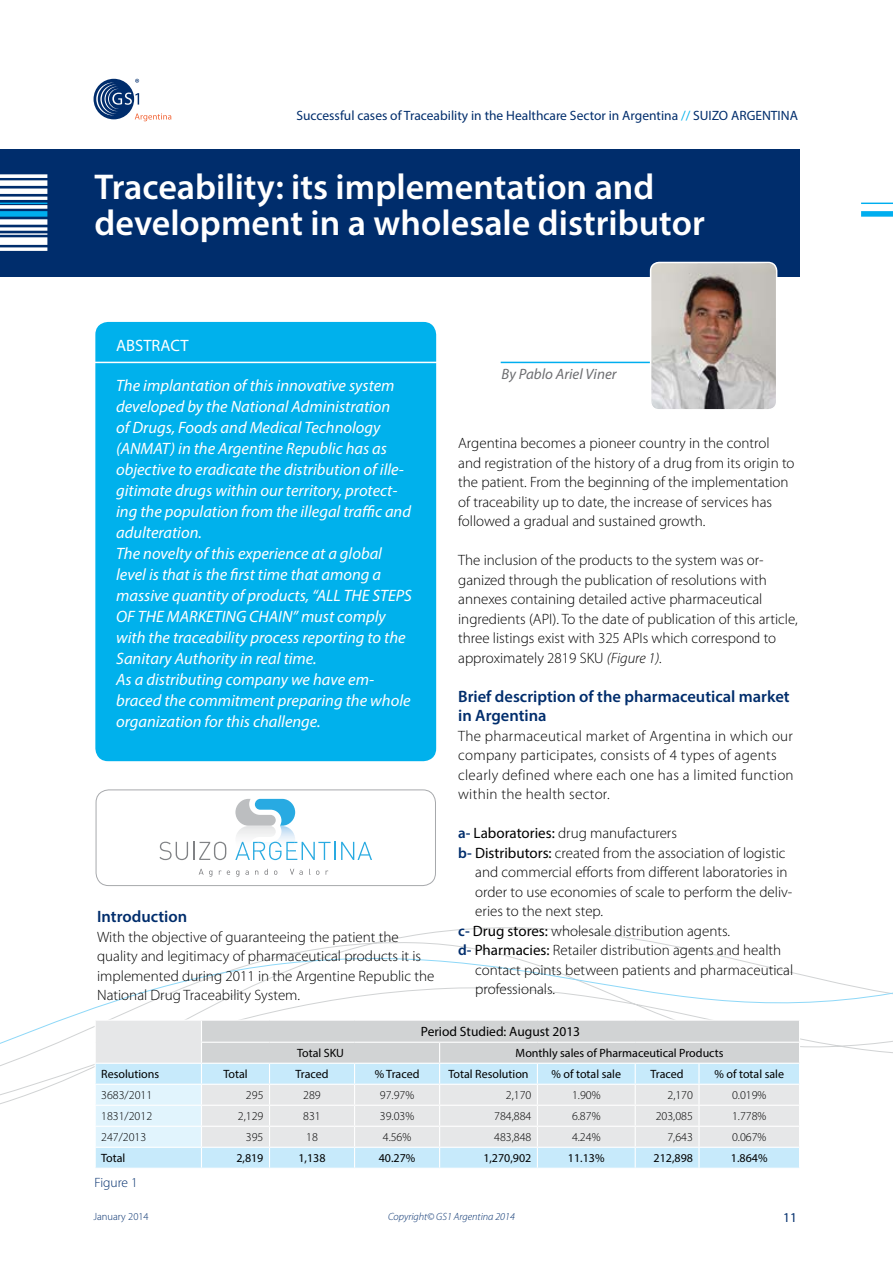
<style>
.page{position:relative;width:893px;height:1263px;background:#fff}
.page>*{position:absolute;margin:0;border:0;box-sizing:border-box;transform-origin:0 0}
.t1{font:600 36px/36px "Myriad Pro";color:#fff}
.t2{font:italic 16.5px/21px "Myriad Pro";color:#fff}
.t3{font:600 16.5px/19.5px "Myriad Pro";color:#002d6c}
.t4{font:16.5px "Myriad Pro";color:#fff}
.t5{font:300 15px/19.5px "Myriad Pro";color:#000}
.t6{font:300 15px/19.5px "Myriad Pro";letter-spacing:.02em;color:#000}
.t7{font:italic 15px "Myriad Pro";color:#6d6e71}
.t8{font:13.5px "Myriad Pro";color:#002d6c}
.t9{font:13.5px "Myriad Pro";color:#000}
.t10{font:300 13.5px "Myriad Pro";color:#002d6c}
.t11{font:12px "Myriad Pro";color:#000}
.t12{font:300 12px "Myriad Pro";color:#000}
.t13{font:italic 300 10.5px "Myriad Pro";color:#002d6c}
.t14{font:300 10.5px "Myriad Pro";color:#002d6c}
.s1{color:#00b1ec}
.s2{font-style:italic}
.s3{font-weight:600;color:#002d6c}
.s4{font-weight:400}
</style>
<div class="page">
<svg style="left:0;top:931px;width:893px;height:173px"></svg>
<div style="left:94px;top:79px;width:40px;height:40px;background:#002d6c;border-radius:50%"></div>
<svg style="left:96px;top:79px;width:75px;height:42px"></svg>
<svg style="left:861px;top:202px;width:32px;height:15px"></svg>
<div style="left:0;top:149px;width:799px;height:127px;background:#002d6c"></div>
<svg style="left:0;top:174px;width:47px;height:77px"></svg>
<div style="left:95px;top:322px;width:341px;height:439px;background:#00b1ec;border-radius:13px"></div>
<hr style="left:95px;top:362px;width:343px;height:1px;background:#fff">
<hr style="left:501px;top:362px;width:265px;height:1px;background:#00aeef">
<img style="left:651px;top:262px;width:126px;height:146px">
<div style="left:650px;top:262px;width:127px;height:149px;border:2px solid #fff;border-radius:9px"></div>
<hr style="left:95px;top:1019px;width:106px;height:2px;background:#fff">
<hr style="left:201px;top:1019px;width:68px;height:2px;background:#fff">
<hr style="left:269px;top:1019px;width:86px;height:2px;background:#fff">
<hr style="left:355px;top:1019px;width:85px;height:2px;background:#fff">
<hr style="left:440px;top:1019px;width:97px;height:2px;background:#fff">
<hr style="left:537px;top:1019px;width:98px;height:2px;background:#fff">
<hr style="left:635px;top:1019px;width:64px;height:2px;background:#fff">
<hr style="left:699px;top:1019px;width:101px;height:2px;background:#fff">
<svg style="left:95px;top:1020px;width:705px;height:148px;background:#dae5eb"></svg>
<div style="left:96px;top:789px;width:340px;height:97px;border:1px solid #a7a9ac;border-radius:13px"></div>
<svg style="left:235px;top:799px;width:60px;height:27px"></svg>
<img style="left:236px;top:826px;width:19px;height:16px">
<img style="left:255px;top:826px;width:40px;height:16px">
<svg style="left:159px;top:842px;width:67px;height:18px"></svg>
<svg style="left:235px;top:842px;width:100px;height:18px"></svg>
<svg style="left:341px;top:842px;width:31px;height:18px"></svg>
<svg style="left:199px;top:869px;width:13px;height:7px"></svg>
<svg style="left:219px;top:870px;width:11px;height:5px"></svg>
<svg style="left:236px;top:870px;width:3px;height:6px"></svg>
<svg style="left:245px;top:870px;width:4px;height:5px"></svg>
<svg style="left:255px;top:870px;width:3px;height:5px"></svg>
<svg style="left:264px;top:869px;width:4px;height:6px"></svg>
<svg style="left:274px;top:870px;width:3px;height:5px"></svg>
<svg style="left:290px;top:869px;width:13px;height:6px"></svg>
<svg style="left:316px;top:870px;width:3px;height:5px"></svg>
<p class="t8" style="left:296px;top:108px;width:503px">Successful cases of Traceability in the Healthcare Sector in Argentina <span class="s1">//</span> SUIZO ARGENTINA</p>
<h1 class="t1" style="left:95px;top:168px;width:612px">Traceability: its implementation and development in a wholesale distributor</h1>
<p class="t4" style="left:116px;top:335px;width:74px">ABSTRACT</p>
<p class="t2" style="left:116px;top:375px;width:297px">The implantation of this innovative system developed by the National Administration<br>of Drugs, Foods and Medical Technology (ANMAT) in the Argentine Republic has as objective to eradicate the distribution of ille&shy;gitimate drugs within our territory, protect&shy;ing the population from the illegal traffic and adulteration.<br>The novelty of this experience at a global level is that is the first time that among a massive quantity of products, “ALL THE STEPS OF THE MARKETING CHAIN” must comply with the traceability process reporting to the Sanitary Authority in real time.<br>As a distributing company we have em&shy;braced the commitment preparing the whole organization for this challenge.</p>
<p class="t7" style="left:502px;top:365px;width:116px">By Pablo Ariel Viner</p>
<p class="t5" style="left:458px;top:434px;width:338px">Argentina becomes a pioneer country in the control and registration of the history of a drug from its origin to the patient. From the beginning of the implementation of traceability up to date, the increase of services has followed a gradual and sustained growth.</p>
<p class="t5" style="left:458px;top:551px;width:341px">The inclusion of the products to the system was or&shy;ganized through the publication of resolutions with annexes containing detailed active pharmaceutical ingredients (API). To the date of publication of this article, three listings exist with 325 APIs which correspond to approximately 2819 SKU <span class="s2">(Figure 1).</span></p>
<p class="t3" style="left:458px;top:686px;width:333px">Brief description of the pharmaceutical market in Argentina</p>
<p class="t6" style="left:458px;top:726px;width:337px">The pharmaceutical market of Argentina in which our company participates, consists of 4 types of agents clearly defined where each one has a limited function within the health sector.</p>
<p class="t5" style="left:458px;top:824px;width:220px"><span class="s3">a-</span> <span class="s4">Laboratories:</span> drug manufacturers</p>
<p class="t5" style="left:458px;top:843px;width:329px"><span class="s3">b-</span> <span class="s4">Distributors:</span> created from the association of logistic</p>
<p class="t5" style="left:475px;top:863px;width:314px">and commercial efforts from different laboratories in</p>
<p class="t5" style="left:475px;top:882px;width:319px">order to use economies of scale to perform the deliv-</p>
<p class="t5" style="left:475px;top:902px;width:130px">eries to the next step.</p>
<p class="t5" style="left:458px;top:921px;width:273px"><span class="s3">c-</span> <span class="s4">Drug stores:</span> wholesale distribution agents.</p>
<p class="t5" style="left:458px;top:941px;width:325px"><span class="s3">d-</span> <span class="s4">Pharmacies:</span> Retailer distribution agents and health</p>
<p class="t5" style="left:475px;top:960px;width:319px">contact points between patients and pharmaceutical</p>
<p class="t5" style="left:475px;top:980px;width:81px">professionals.</p>
<p class="t9" style="left:421px;top:1023px;width:161px">Period Studied: August 2013</p>
<p class="t3" style="left:97px;top:907px;width:92px">Introduction</p>
<p class="t5" style="left:97px;top:927px;width:339px">With the objective of guaranteeing the patient the quality and legitimacy of pharmaceutical products it is implemented during 2011 in the Argentine Republic the National Drug Traceability System.</p>
<p class="t11" style="left:297px;top:1046px;width:49px">Total SKU</p>
<p class="t11" style="left:516px;top:1046px;width:209px">Monthly sales of Pharmaceutical Products</p>
<p class="t11" style="left:101px;top:1067px;width:60px">Resolutions</p>
<p class="t11" style="left:223px;top:1067px;width:26px">Total</p>
<p class="t11" style="left:295px;top:1067px;width:35px">Traced</p>
<p class="t11" style="left:375px;top:1067px;width:46px">% Traced</p>
<p class="t11" style="left:448px;top:1067px;width:82px">Total Resolution</p>
<p class="t11" style="left:551px;top:1067px;width:71px">% of total sale</p>
<p class="t11" style="left:650px;top:1067px;width:35px">Traced</p>
<p class="t11" style="left:714px;top:1067px;width:71px">% of total sale</p>
<p class="t12" style="left:101px;top:1089px;width:53px">3683/2011</p>
<p class="t12" style="left:246px;top:1089px;width:19px">295</p>
<p class="t12" style="left:303px;top:1089px;width:19px">289</p>
<p class="t12" style="left:380px;top:1089px;width:36px">97.97%</p>
<p class="t12" style="left:506px;top:1089px;width:27px">2,170</p>
<p class="t12" style="left:572px;top:1089px;width:30px">1.90%</p>
<p class="t12" style="left:667px;top:1089px;width:27px">2,170</p>
<p class="t12" style="left:732px;top:1089px;width:36px">0.019%</p>
<p class="t12" style="left:101px;top:1110px;width:53px">1831/2012</p>
<p class="t12" style="left:238px;top:1110px;width:27px">2,129</p>
<p class="t12" style="left:303px;top:1110px;width:19px">831</p>
<p class="t12" style="left:380px;top:1110px;width:36px">39.03%</p>
<p class="t12" style="left:494px;top:1110px;width:39px">784,884</p>
<p class="t12" style="left:572px;top:1110px;width:30px">6.87%</p>
<p class="t12" style="left:656px;top:1110px;width:39px">203,085</p>
<p class="t12" style="left:732px;top:1110px;width:36px">1.778%</p>
<p class="t12" style="left:101px;top:1131px;width:47px">247/2013</p>
<p class="t12" style="left:246px;top:1131px;width:19px">395</p>
<p class="t12" style="left:306px;top:1131px;width:13px">18</p>
<p class="t12" style="left:383px;top:1131px;width:30px">4.56%</p>
<p class="t12" style="left:494px;top:1131px;width:39px">483,848</p>
<p class="t12" style="left:572px;top:1131px;width:30px">4.24%</p>
<p class="t12" style="left:667px;top:1131px;width:27px">7,643</p>
<p class="t12" style="left:732px;top:1131px;width:36px">0.067%</p>
<p class="t11" style="left:101px;top:1151px;width:26px">Total</p>
<p class="t11" style="left:236px;top:1151px;width:29px">2,819</p>
<p class="t11" style="left:298px;top:1151px;width:29px">1,138</p>
<p class="t11" style="left:379px;top:1151px;width:38px">40.27%</p>
<p class="t11" style="left:483px;top:1151px;width:50px">1,270,902</p>
<p class="t11" style="left:568px;top:1151px;width:38px">11.13%</p>
<p class="t11" style="left:653px;top:1151px;width:41px">212,898</p>
<p class="t11" style="left:731px;top:1151px;width:38px">1.864%</p>
<p class="t10" style="left:95px;top:1175px;width:45px">Figure 1</p>
<p class="t14" style="left:94px;top:1210px;width:57px">January 2014</p>
<p class="t13" style="left:388px;top:1210px;width:128px">Copyright© GS1 Argentina 2014</p>
<p class="t8" style="left:783px;top:1209px;width:15px">11</p>
</div>
